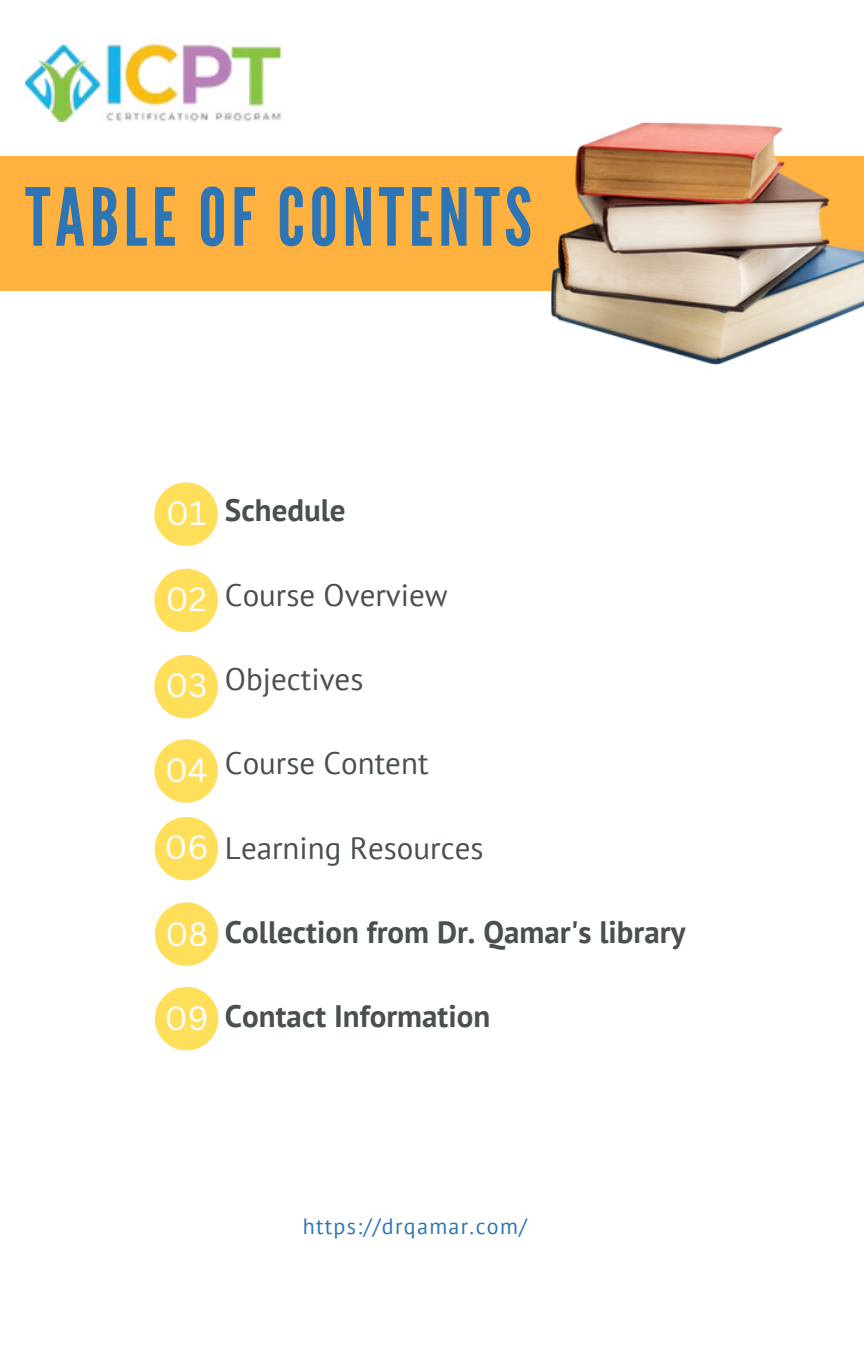
<style>
.page{position:relative;width:864px;height:1350px;background:#fff}
.page>*{position:absolute;margin:0;border:0;box-sizing:border-box;transform-origin:0 0}
.t1{font:79.88px "League Gothic";letter-spacing:.06em;color:#2e75b6}
.t2{font:32.62px "Canva Sans";color:#fff}
.t3{font:700 31.05px "PT Sans";color:#495052}
.t4{font:31.05px "PT Sans";color:#495052}
.t5{font:22.05px "PT Sans";letter-spacing:.06em;color:#2e75b6}
</style>
<div class="page">
<div style="left:154px;top:482px;width:64px;height:64px;background:#ffde59;border-radius:50%"></div>
<div style="left:154px;top:569px;width:64px;height:63px;background:#ffde59;border-radius:50%"></div>
<div style="left:154px;top:655px;width:64px;height:64px;background:#ffde59;border-radius:50%"></div>
<div style="left:154px;top:739px;width:64px;height:64px;background:#ffde59;border-radius:50%"></div>
<div style="left:155px;top:902px;width:63px;height:64px;background:#ffde59;border-radius:50%"></div>
<div style="left:155px;top:987px;width:63px;height:63px;background:#ffde59;border-radius:50%"></div>
<div style="left:0;top:156px;width:864px;height:135px;background:#ffb23f"></div>
<img style="left:551px;top:123px;width:313px;height:241px">
<img style="left:25px;top:43px;width:257px;height:79px">
<div style="left:155px;top:817px;width:63px;height:63px;background:#ffde59;border-radius:50%"></div>
<h2 class="t1" style="left:25px;top:171px;width:508px">TABLE OF CONTENTS</h2>
<p class="t2" style="left:166px;top:490px;width:42px">01</p>
<p class="t3" style="left:225px;top:490px;width:122px">Schedule</p>
<p class="t2" style="left:166px;top:576px;width:42px">02</p>
<h1 class="t4" style="left:225px;top:574px;width:224px">Course Overview</h1>
<h2 class="t2" style="left:165px;top:662px;width:43px">03</h2>
<p class="t4" style="left:225px;top:658px;width:140px">Objectives</p>
<h3 class="t2" style="left:165px;top:747px;width:44px">04</h3>
<p class="t4" style="left:225px;top:743px;width:205px">Course Content</p>
<p class="t2" style="left:165px;top:825px;width:46px">06</p>
<p class="t4" style="left:225px;top:827px;width:260px">Learning Resources</p>
<h3 class="t2" style="left:165px;top:911px;width:44px">08</h3>
<p class="t3" style="left:225px;top:912px;width:462px">Collection from Dr. Qamar's library</p>
<h3 class="t2" style="left:165px;top:995px;width:45px">09</h3>
<p class="t3" style="left:225px;top:996px;width:267px">Contact Information</p>
<p class="t5" style="left:303px;top:1211px;width:226px">https://drqamar.com/</p>
</div>
